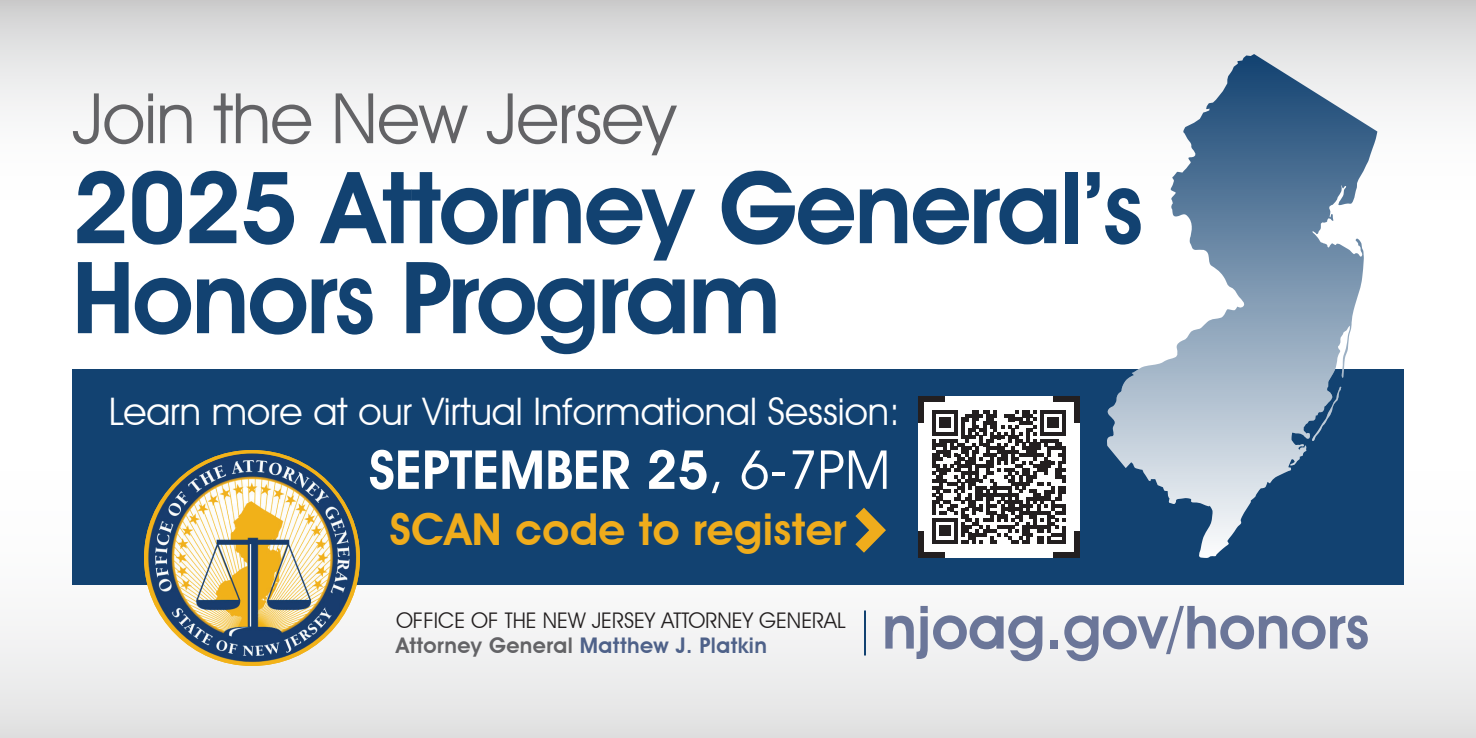
<style>
.page{position:relative;width:1476px;height:738px;background:#fff}
.page>*{position:absolute;margin:0;border:0;box-sizing:border-box;transform-origin:0 0}
.t1{font:600 100px/90px "Avant Garde IT Cby BT";letter-spacing:-.02em;color:#124271}
.t2{font:70px "Avant Garde IT Cby BT";letter-spacing:-.01em;color:#636366}
.t3{font:600 60px "Avant Garde IT Cby BT";color:#6b7699}
.t4{font:600 54px "Avant Garde IT Cby BT";color:#fff}
.t5{font:600 44px "Avant Garde IT Cby BT";letter-spacing:.01em;color:#efac1c}
.t6{font:38px "Avant Garde IT Cby BT";color:#fff}
.t7{font:21.6px/24.4px "Avant Garde IT Cby BT";color:#231f20}
.s1{font-weight:400}
.s2{color:#124271}
.s3{font-weight:600;color:#636366}
.s4{font-weight:600;color:#4e6189}
</style>
<div class="page">
<div style="left:0;top:450px;width:1476px;height:288px;background:linear-gradient(to bottom,#fff,#e6e6e6)"></div>
<div style="left:0;top:0;width:1476px;height:216px;background:linear-gradient(to bottom,#d6d7d7,#fff)"></div>
<div style="left:72px;top:369px;width:1332px;height:216px;background:#124271"></div>
<img style="left:144px;top:450px;width:216px;height:216px;border-radius:108px">
<svg style="left:1105px;top:54px;width:272px;height:504px"></svg>
<hr style="left:864px;top:610px;width:2px;height:46px;background:#124271">
<svg style="left:855px;top:507px;width:31px;height:46px"></svg>
<svg style="left:918px;top:396px;width:162px;height:162px;background:#a3a2a2"></svg>
<hr style="left:1062px;top:526px;width:4px;height:18px;background:#231f20">
<h2 class="t2" style="left:72px;top:76px;width:605px">Join the New Jersey</h2>
<h1 class="t1" style="left:72px;top:162px;width:1073px">2025 Attorney General’s<br>Honors Program</h1>
<h3 class="t6" style="left:109px;top:388px;width:793px">Learn more at our Virtual Informational Session:</h3>
<h3 class="t4" style="left:369px;top:437px;width:522px">SEPTEMBER 25<span class="s1">, 6-7PM</span></h3>
<h3 class="t5" style="left:390px;top:503px;width:495px">SCAN code to register<span class="s2">...</span></h3>
<p class="t7" style="left:396px;top:608px;width:451px">OFFICE OF THE NEW JERSEY ATTORNEY GENERAL<br><span class="s3">Attorney General</span> <span class="s4">Matthew J. Platkin</span></p>
<h3 class="t3" style="left:882px;top:591px;width:489px">njoag.gov/honors</h3>
</div>
